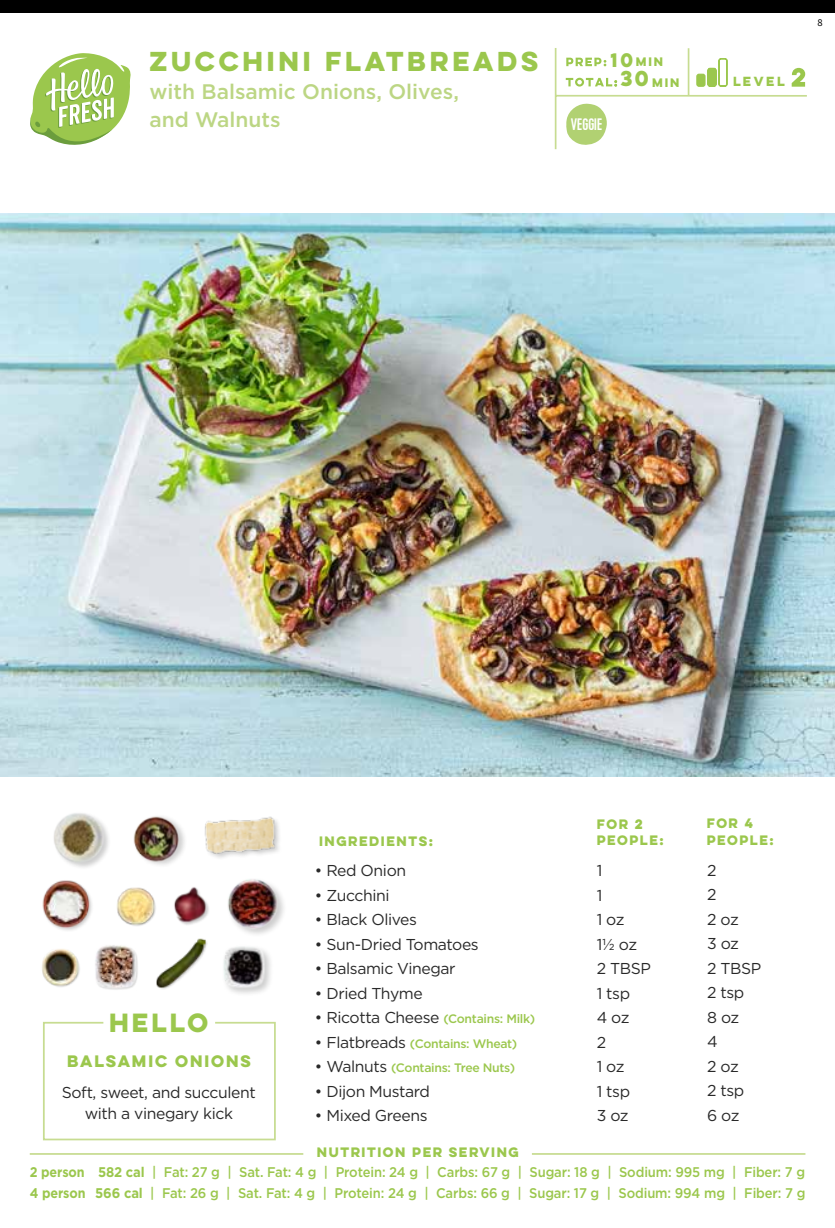
<style>
.page{position:relative;width:835px;height:1228px;background:#fff}
.page>*{position:absolute;margin:0;border:0;box-sizing:border-box;transform-origin:0 0}
.t1{font:700 24.5px "Lulo Clean One";letter-spacing:-.075em;color:#9bc74d}
.t2{font:700 23.62px "Lulo Clean One";letter-spacing:-.1em;color:#9bc74d}
.t3{font:500 21px/28px "Gotham";color:#bcd684}
.t4{font:700 19.25px "Lulo Clean One";color:#9bc74d}
.t5{font:700 17.5px "Lulo Clean One";color:#9bc74d}
.t6{font:16.62px "Kapra";color:#fff}
.t7{font:15.75px/24.5px "Gotham";letter-spacing:-.025em;color:#292929}
.t8{font:700 14.88px "Lulo Clean One";letter-spacing:-.1em;color:#9bc74d}
.t9{font:500 14px/21.5px "Gotham";letter-spacing:-.01em;color:#9bc74d;scale:.93 1}
.t10{font:500 12.25px "Gotham";letter-spacing:-.025em;color:#9bc74d}
.t11{font:700 12.25px/16.6px "Lulo Clean One";letter-spacing:-.1em;color:#9bc74d}
.t12{font:700 11.9px "Lulo Clean One";color:#9bc74d}
.t13{font:700 11.03px/20.3px "Lulo Clean One";letter-spacing:-.05em;color:#9bc74d}
.t14{font:10.5px "Source Sans Pro";color:#000}
.s1{font-weight:400;font-size:15.75px;color:#292929}
.s2{font-weight:700}
</style>
<div class="page">
<div style="left:0;top:0;width:835px;height:12px;background:#000"></div>
<svg style="left:566px;top:103px;width:41px;height:42px"></svg>
<div style="left:696px;top:74px;width:9px;height:13px;background:#9bc74d;border:1px solid #9bc74d;border-radius:2px"></div>
<svg style="left:707px;top:58px;width:21px;height:29px"></svg>
<img style="left:0;top:213px;width:835px;height:563px">
<div style="left:133px;top:813px;width:54px;height:55px;background:#000;opacity:.2"></div>
<img style="left:133px;top:813px;width:49px;height:50px">
<img style="left:174px;top:887px;width:35px;height:38px">
<img style="left:54px;top:813px;width:55px;height:55px">
<img style="left:205px;top:816px;width:74px;height:42px">
<img style="left:42px;top:880px;width:50px;height:51px">
<img style="left:117px;top:887px;width:39px;height:39px">
<img style="left:95px;top:945px;width:43px;height:45px">
<img style="left:42px;top:949px;width:38px;height:38px">
<div style="left:226px;top:877px;width:61px;height:61px;background:#000;opacity:.2"></div>
<img style="left:226px;top:877px;width:55px;height:56px">
<img style="left:223px;top:946px;width:48px;height:47px">
<div style="left:156px;top:938px;width:52px;height:52px;background:#000;opacity:.2"></div>
<img style="left:156px;top:938px;width:50px;height:50px">
<svg style="left:43px;top:1021px;width:233px;height:120px"></svg>
<svg style="left:791px;top:68px;width:14px;height:19px"></svg>
<svg style="left:30px;top:53px;width:100px;height:92px"></svg>
<svg style="left:566px;top:58px;width:40px;height:8px"></svg>
<hr style="left:555px;top:48px;width:1px;height:101px;background:#c7dc91">
<hr style="left:688px;top:48px;width:1px;height:47px;background:#c7dc91">
<hr style="left:555px;top:95px;width:252px;height:2px;background:#c7dc91">
<svg style="left:566px;top:78px;width:51px;height:9px"></svg>
<hr style="left:30px;top:1152px;width:273px;height:2px;background:#c7dc91">
<hr style="left:532px;top:1152px;width:273px;height:2px;background:#c7dc91">
<h1 class="t1" style="left:150px;top:42px;width:396px">ZUCCHINI FLATBREADS</h1>
<h3 class="t3" style="left:150px;top:77px;width:311px">with Balsamic Onions, Olives, and Walnuts</h3>
<p class="t5" style="left:610px;top:46px;width:28px">10</p>
<p class="t4" style="left:620px;top:64px;width:34px">30</p>
<p class="t13" style="left:652px;top:51px;width:31px;text-indent:-16px">MIN<br>MIN</p>
<p class="t6" style="left:571px;top:115px;width:33px">VEGGIE</p>
<p class="t12" style="left:733px;top:72px;width:56px">LEVEL</p>
<p class="t14" style="left:817px;top:16px;width:7px">8</p>
<h2 class="t2" style="left:109px;top:1004px;width:106px">HELLO</h2>
<p class="t8" style="left:67px;top:1049px;width:189px">BALSAMIC ONIONS</p>
<p class="t7" style="left:62px;top:1081px;width:195px;line-height:21px;text-align:center">Soft, sweet, and succulent with a vinegary kick</p>
<p class="t11" style="left:597px;top:815px;width:71px">FOR 2<br>PEOPLE:</p>
<p class="t11" style="left:707px;top:814px;width:50px">FOR 4</p>
<p class="t11" style="left:319px;top:831px;width:118px">INGREDIENTS:</p>
<p class="t11" style="left:707px;top:831px;width:71px">PEOPLE:</p>
<p class="t7" style="left:315px;top:857px;width:93px">• Red Onion</p>
<p class="t7" style="left:315px;top:882px;width:76px">• Zucchini</p>
<p class="t7" style="left:315px;top:906px;width:104px">• Black Olives</p>
<p class="t7" style="left:315px;top:931px;width:165px">• Sun-Dried Tomatoes</p>
<p class="t7" style="left:315px;top:955px;width:142px">• Balsamic Vinegar</p>
<p class="t7" style="left:315px;top:980px;width:109px">• Dried Thyme</p>
<p class="t10" style="left:315px;top:1010px;width:222px"><span class="s1">• Ricotta Cheese</span> (Contains: Milk)</p>
<p class="t10" style="left:315px;top:1035px;width:204px"><span class="s1">• Flatbreads</span> (Contains: Wheat)</p>
<p class="t10" style="left:315px;top:1059px;width:202px"><span class="s1">• Walnuts</span> (Contains: Tree Nuts)</p>
<p class="t7" style="left:315px;top:1078px;width:116px">• Dijon Mustard</p>
<p class="t7" style="left:315px;top:1102px;width:114px">• Mixed Greens</p>
<p class="t11" style="left:317px;top:1143px;width:206px">NUTRITION PER SERVING</p>
<p class="t7" style="left:597px;top:857px;width:56px">1<br>1<br>1 oz<br>11/2 oz<br>2 TBSP<br>1 tsp<br>4 oz<br>2<br>1 oz<br>1 tsp<br>3 oz</p>
<p class="t7" style="left:707px;top:857px;width:56px">2<br>2<br>2 oz<br>3 oz<br>2 TBSP<br>2 tsp<br>8 oz<br>4<br>2 oz<br>2 tsp<br>6 oz</p>
<p class="t9" style="left:98px;top:1160px;width:762px"><span class="s2">582 cal</span> | Fat: 27 g | Sat. Fat: 4 g | Protein: 24 g | Carbs: 67 g | Sugar: 18 g | Sodium: 995 mg | Fiber: 7 g</p>
<p class="t9" style="left:30px;top:1160px;width:835px"><span class="s2">2 person<br>4 person 566 cal</span> | Fat: 26 g | Sat. Fat: 4 g | Protein: 24 g | Carbs: 66 g | Sugar: 17 g | Sodium: 994 mg | Fiber: 7 g</p>
</div>
